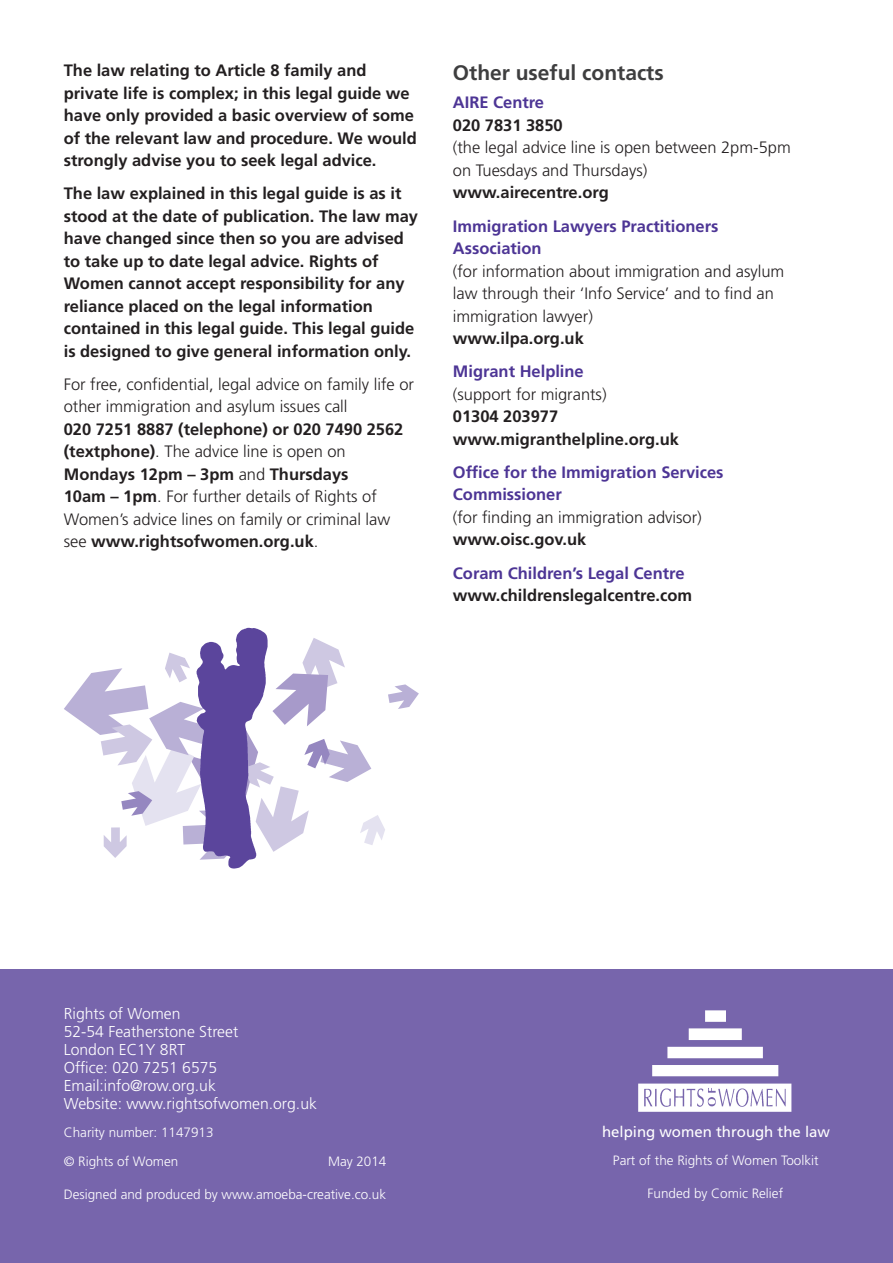
<style>
.page{position:relative;width:893px;height:1263px;background:#fff}
.page>*{position:absolute;margin:0;border:0;box-sizing:border-box;transform-origin:0 0}
.t1{font:700 21px "Frutiger";color:#3e3e3f}
.t2{font:700 16.5px/22.5px "Frutiger";color:#231f20}
.t3{font:300 16.5px/22.5px "Frutiger";color:#231f20}
.t4{font:700 16.5px/22.5px "Frutiger";color:#4d3595}
.t5{font:300 15.75px/18px "Frutiger";color:#fff}
.t6{font:15px "Frutiger";color:#fff}
.t7{font:300 13.5px/28.7px "Frutiger";color:#fff}
.s1{font-weight:300}
</style>
<div class="page">
<svg style="left:64px;top:638px;width:355px;height:220px"></svg>
<img style="left:193px;top:627px;width:95px;height:242px">
<div style="left:0;top:969px;width:893px;height:294px;background:#7765ac"></div>
<img style="left:638px;top:1010px;width:154px;height:102px">
<p class="t2" style="left:64px;top:60px;width:355px">The law relating to Article 8 family and private life is complex; in this legal guide we have only provided a basic overview of some of the relevant law and procedure. We would strongly advise you to seek legal advice.</p>
<p class="t2" style="left:64px;top:184px;width:356px">The law explained in this legal guide is as it stood at the date of publication. The law may have changed since then so you are advised to take up to date legal advice. Rights of Women cannot accept responsibility for any reliance placed on the legal information contained in this legal guide. This legal guide is designed to give general information only.</p>
<p class="t3" style="left:64px;top:374px;width:352px">For free, confidential, legal advice on family life or other immigration and asylum issues call</p>
<p class="t2" style="left:64px;top:419px;width:341px">020 7251 8887 (telephone) or 020 7490 2562 (textphone)<span class="s1">. The advice line is open on </span>Mondays 12pm – 3pm <span class="s1">and</span> Thursdays<br>10am – 1pm<span class="s1">. For further details of Rights of Women’s advice lines on family or criminal law see</span> www.rightsofwomen.org.uk<span class="s1">.</span></p>
<p class="t1" style="left:453px;top:64px;width:212px">Other useful contacts</p>
<p class="t4" style="left:453px;top:93px;width:93px">AIRE Centre</p>
<p class="t2" style="left:453px;top:115px;width:111px">020 7831 3850</p>
<p class="t3" style="left:453px;top:138px;width:339px">(the legal advice line is open between 2pm-5pm on Tuesdays and Thursdays)</p>
<p class="t2" style="left:453px;top:183px;width:158px">www.airecentre.org</p>
<p class="t4" style="left:453px;top:216px;width:267px">Immigration Lawyers Practitioners<br>Association</p>
<p class="t3" style="left:453px;top:261px;width:333px">(for information about immigration and asylum law through their ‘Info Service’ and to find an immigration lawyer)</p>
<p class="t2" style="left:453px;top:328px;width:132px">www.ilpa.org.uk</p>
<p class="t4" style="left:453px;top:361px;width:132px">Migrant Helpline</p>
<p class="t3" style="left:453px;top:384px;width:155px">(support for migrants)</p>
<p class="t2" style="left:453px;top:406px;width:228px">01304 203977 www.migranthelpline.org.uk</p>
<p class="t4" style="left:453px;top:462px;width:272px">Office for the Immigration Services<br>Commissioner</p>
<p class="t3" style="left:453px;top:507px;width:250px">(for finding an immigration advisor)</p>
<p class="t2" style="left:453px;top:530px;width:135px">www.oisc.gov.uk</p>
<p class="t4" style="left:453px;top:563px;width:233px">Coram Children’s Legal Centre</p>
<p class="t2" style="left:453px;top:585px;width:241px">www.childrenslegalcentre.com</p>
<p class="t5" style="left:64px;top:1005px;width:255px">Rights of Women<br>52-54 Featherstone Street<br>London EC1Y 8RT<br>Office: 020 7251 6575<br>Email:info@row.org.uk<br>Website: www.rightsofwomen.org.uk</p>
<p class="t7" style="left:64px;top:1119px;width:151px">Charity number: 1147913 © Rights of Women</p>
<p class="t7" style="left:328px;top:1148px;width:60px">May 2014</p>
<p class="t7" style="left:64px;top:1181px;width:324px">Designed and produced by www.amoeba-creative.co.uk</p>
<p class="t6" style="left:602px;top:1126px;width:229px">helping women through the law</p>
<p class="t7" style="left:613px;top:1147px;width:207px">Part of the Rights of Women Toolkit</p>
<p class="t7" style="left:648px;top:1180px;width:137px">Funded by Comic Relief</p>
</div>
